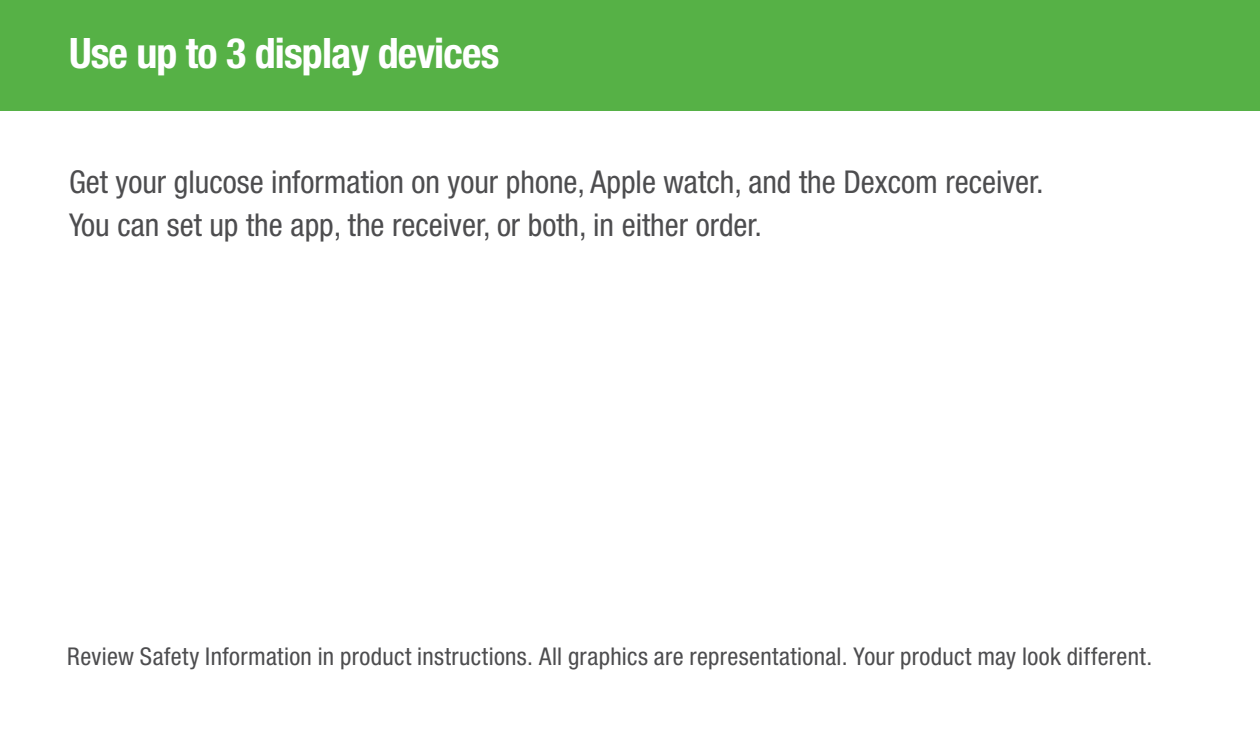
<style>
.page{position:relative;width:1260px;height:756px;background:#fff}
.page>*{position:absolute;margin:0;border:0;box-sizing:border-box;transform-origin:0 0}
.Header_2{font:700 condensed 42px "Helvetica Neue LT Pro";letter-spacing:-.02em;color:#fff}
.Body_Copy{font:condensed 31.5px "Helvetica Neue LT Pro";color:#4d4d4f}
.small_body{font:condensed 24.5px "Helvetica Neue LT Pro";letter-spacing:.015em;color:#4d4d4f}
</style>
<div class="page">
<div style="left:0;top:0;width:1260px;height:111px;background:#56b146"></div>
<p class="Header_2" style="left:69px;top:28px;width:432px">Use up to 3 display devices</p>
<p class="Body_Copy" style="left:69px;top:164px;width:976px">Get your glucose information on your phone, Apple watch, and the Dexcom receiver.</p>
<p class="Body_Copy" style="left:69px;top:206px;width:695px">You can set up the app, the receiver, or both, in either order.</p>
<p class="small_body" style="left:67px;top:642px;width:1087px">Review Safety Information in product instructions. All graphics are representational. Your product may look different.</p>
</div>
